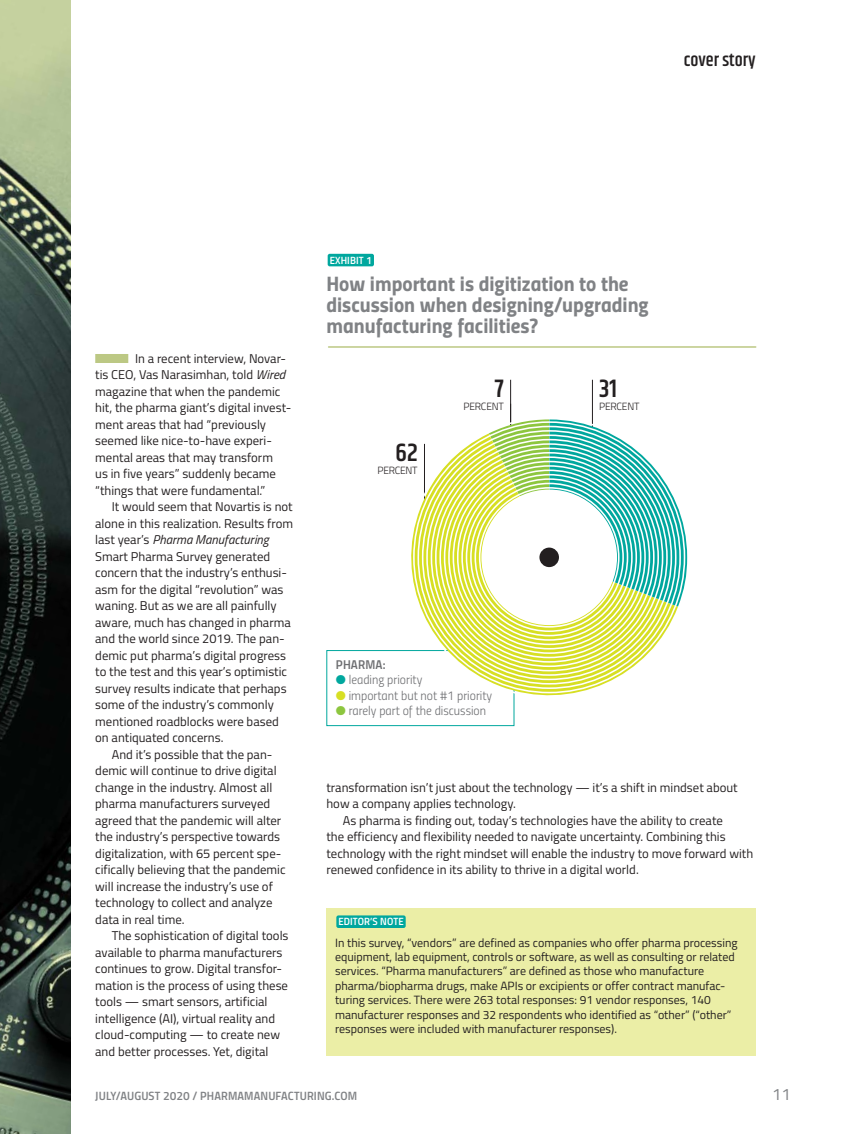
<style>
.page{position:relative;width:851px;height:1134px;background:#fff}
.page>*{position:absolute;margin:0;border:0;box-sizing:border-box;transform-origin:0 0}
.t1{font:700 25.5px "Khand";color:#231f20}
.t2{font:21px/21px "Titillium Bold Upright";color:#808285}
.t3{font:700 18px "Khand";color:#231f20}
.t4{font:16.5px "Titillium";color:#808285}
.t5{font:12.75px/16.5px "Titillium";color:#231f20}
.t6{font:12.75px/15.3px "Titillium Light Upright";color:#6d6e71}
.t7{font:italic 12.75px "Titillium";color:#231f20}
.t8{font:12.75px "Titillium Semibold Upright";letter-spacing:.01em;color:#6d6e71}
.t9{font:12px/14.4px "Titillium";color:#231f20}
.t10{font:12px "Titillium Semibold Upright";letter-spacing:.01em;color:#808285}
.t11{font:300 10.5px "Titillium";letter-spacing:-.025em;color:#231f20}
.t12{font:10.5px "Titillium Semibold Upright";letter-spacing:.01em;color:#fff}
.s1{font-style:italic}
.s2{font-style:normal}
</style>
<div class="page">
<img style="left:0;top:0;width:71px;height:1134px">
<div style="left:95px;top:354px;width:33px;height:9px;background:#bcc884"></div>
<div style="left:326px;top:909px;width:429px;height:147px;background:#ebeea6"></div>
<div style="left:336px;top:915px;width:69px;height:13px;background:#00a79e;border-radius:2px"></div>
<div style="left:326px;top:650px;width:188px;height:76px;border:1px solid #00a79e"></div>
<div style="left:327px;top:254px;width:47px;height:12px;background:#00a79e;border-radius:2px"></div>
<hr style="left:328px;top:346px;width:427px;height:2px;background:#bcc884">
<hr style="left:592px;top:380px;width:1px;height:74px;background:#231f20">
<hr style="left:510px;top:380px;width:1px;height:74px;background:#231f20">
<svg style="left:408px;top:417px;width:280px;height:281px"></svg>
<div style="left:539px;top:548px;width:20px;height:19px;background:#231f20;border-radius:50%"></div>
<h3 class="t3" style="left:683px;top:53px;width:73px">cover story</h3>
<p class="t5" style="left:95px;top:352px;width:198px;text-indent:40px">In a recent interview, Novar&shy;tis CEO, Vas Narasimhan, told <span class="s1">Wired </span>magazine that when the pandemic hit, the pharma giant’s digital invest&shy;ment areas that had “previously seemed like nice-to-have experi&shy;mental areas that may transform<br>us in five years” suddenly became “things that were fundamental.”</p>
<p class="t5" style="left:112px;top:500px;width:182px">It would seem that Novartis is not</p>
<p class="t5" style="left:95px;top:517px;width:199px">alone in this realization. Results from</p>
<p class="t7" style="left:95px;top:535px;width:175px"><span class="s2">last year’s</span> Pharma Manufacturing</p>
<p class="t5" style="left:95px;top:550px;width:176px">Smart Pharma Survey generated</p>
<p class="t5" style="left:95px;top:566px;width:193px">concern that the industry’s enthusi-</p>
<p class="t5" style="left:95px;top:583px;width:190px">asm for the digital “revolution” was</p>
<p class="t5" style="left:95px;top:599px;width:183px">waning. But as we are all painfully</p>
<p class="t5" style="left:95px;top:616px;width:197px">aware, much has changed in pharma</p>
<p class="t5" style="left:95px;top:632px;width:191px">and the world since 2019. The pan-</p>
<p class="t5" style="left:95px;top:649px;width:192px">demic put pharma’s digital progress</p>
<p class="t5" style="left:95px;top:665px;width:193px">to the test and this year’s optimistic</p>
<p class="t5" style="left:95px;top:682px;width:193px">survey results indicate that perhaps</p>
<p class="t5" style="left:95px;top:698px;width:180px">some of the industry’s commonly</p>
<p class="t5" style="left:95px;top:715px;width:185px">mentioned roadblocks were based</p>
<p class="t5" style="left:95px;top:731px;width:130px">on antiquated concerns.</p>
<p class="t5" style="left:112px;top:748px;width:162px">And it’s possible that the pan-</p>
<p class="t5" style="left:95px;top:764px;width:183px">demic will continue to drive digital</p>
<p class="t5" style="left:95px;top:781px;width:179px">change in the industry. Almost all</p>
<p class="t5" style="left:95px;top:797px;width:176px">pharma manufacturers surveyed</p>
<p class="t5" style="left:95px;top:814px;width:188px">agreed that the pandemic will alter</p>
<p class="t5" style="left:95px;top:830px;width:186px">the industry’s perspective towards</p>
<p class="t5" style="left:95px;top:847px;width:188px">digitalization, with 65 percent spe-</p>
<p class="t5" style="left:95px;top:863px;width:192px">cifically believing that the pandemic</p>
<p class="t5" style="left:95px;top:880px;width:179px">will increase the industry’s use of</p>
<p class="t5" style="left:95px;top:896px;width:179px">technology to collect and analyze</p>
<p class="t5" style="left:95px;top:913px;width:91px">data in real time.</p>
<p class="t5" style="left:112px;top:929px;width:178px">The sophistication of digital tools</p>
<p class="t5" style="left:95px;top:946px;width:189px">available to pharma manufacturers</p>
<p class="t5" style="left:95px;top:962px;width:188px">continues to grow. Digital transfor-</p>
<p class="t5" style="left:95px;top:979px;width:194px">mation is the process of using these</p>
<p class="t5" style="left:95px;top:995px;width:174px">tools — smart sensors, artificial</p>
<p class="t5" style="left:95px;top:1012px;width:181px">intelligence (AI), virtual reality and</p>
<p class="t5" style="left:95px;top:1028px;width:186px">cloud-computing — to create new</p>
<p class="t5" style="left:95px;top:1045px;width:175px">and better processes. Yet, digital</p>
<p class="t12" style="left:330px;top:256px;width:44px">EXHIBIT 1</p>
<h2 class="t2" style="left:326px;top:276px;width:324px">How important is digitization to the discussion when designing/upgrading manufacturing facilities?</h2>
<h1 class="t1" style="left:395px;top:443px;width:24px">62</h1>
<p class="t11" style="left:377px;top:467px;width:42px">PERCENT</p>
<h1 class="t1" style="left:494px;top:379px;width:11px">7</h1>
<p class="t11" style="left:463px;top:402px;width:42px">PERCENT</p>
<p class="t8" style="left:336px;top:660px;width:51px">PHARMA:</p>
<p class="t6" style="left:349px;top:674px;width:145px">leading priority<br>important but not #1 priority rarely part of the discussion</p>
<h1 class="t1" style="left:599px;top:379px;width:19px">31</h1>
<p class="t11" style="left:599px;top:402px;width:42px">PERCENT</p>
<p class="t5" style="left:326px;top:781px;width:413px">transformation isn’t just about the technology — it’s a shift in mindset about how a company applies technology.</p>
<p class="t5" style="left:326px;top:814px;width:428px;text-indent:16px">As pharma is finding out, today’s technologies have the ability to create<br>the efficiency and flexibility needed to navigate uncertainty. Combining this technology with the right mindset will enable the industry to move forward with renewed confidence in its ability to thrive in a digital world.</p>
<p class="t12" style="left:338px;top:918px;width:67px">EDITOR’S NOTE</p>
<p class="t9" style="left:335px;top:937px;width:404px">In this survey, “vendors” are defined as companies who offer pharma processing equipment, lab equipment, controls or software, as well as consulting or related services. “Pharma manufacturers” are defined as those who manufacture pharma/biopharma drugs, make APIs or excipients or offer contract manufac&shy;turing services. There were 263 total responses: 91 vendor responses, 140 manufacturer responses and 32 respondents who identified as “other” (“other” responses were included with manufacturer responses).</p>
<p class="t10" style="left:95px;top:1092px;width:263px">JULY/AUGUST 2020 / PHARMAMANUFACTURING.COM</p>
<p class="t4" style="left:772px;top:1089px;width:20px">11</p>
</div>
